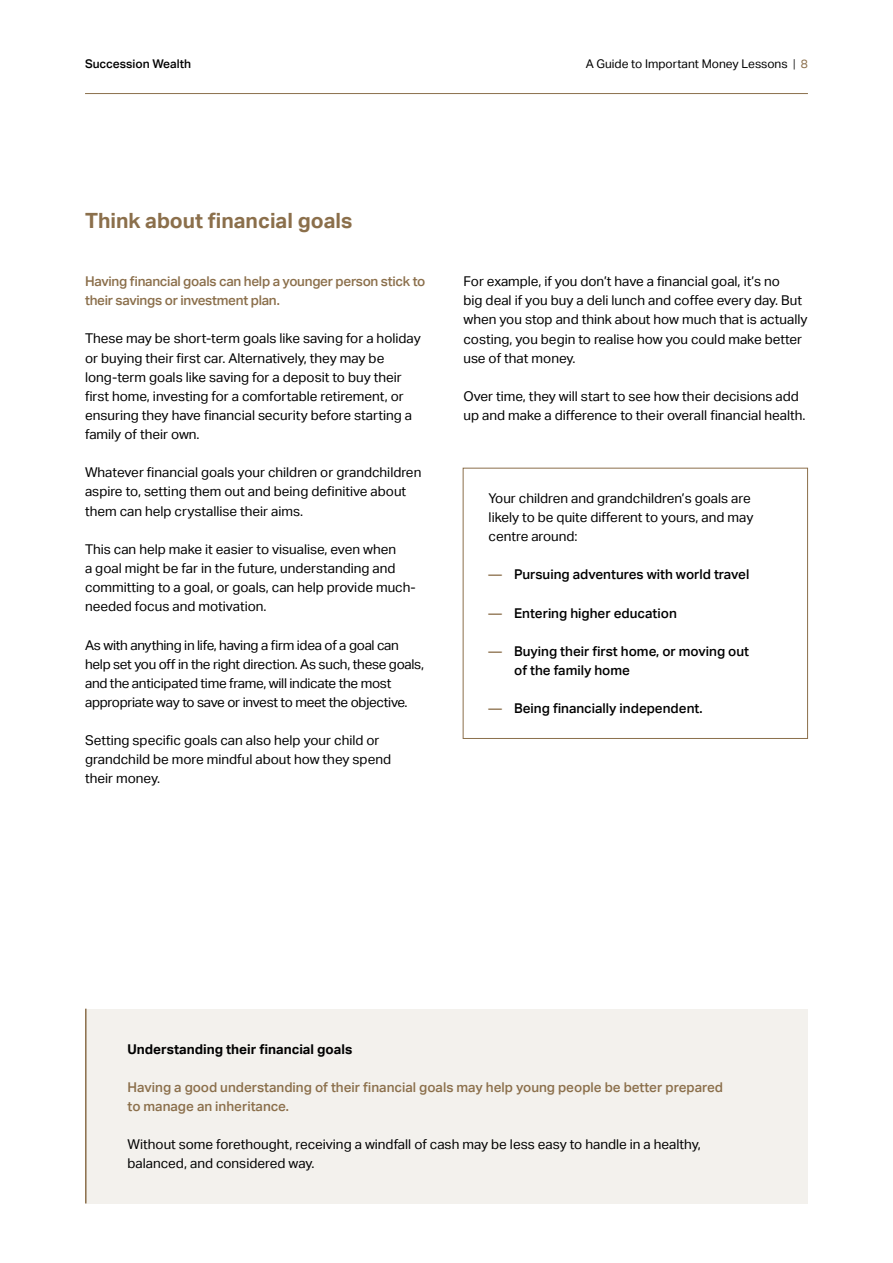
<style>
.page{position:relative;width:893px;height:1263px;background:#fff}
.page>*{position:absolute;margin:0;border:0;box-sizing:border-box;transform-origin:0 0}
.t1{font:700 21px "Aktiv Grotesk";color:#8b6f4b}
.t2{font:13.5px/19.2px "Aktiv Grotesk";color:#000}
.t3{font:13.5px/19.2px "Aktiv Grotesk";letter-spacing:-.02em;color:#000}
.t4{font:500 13.5px/19.2px "Aktiv Grotesk";letter-spacing:-.01em;color:#8b6f4b}
.t5{font:500 13.5px/19.2px "Aktiv Grotesk";color:#000}
.t6{font:700 13.5px "Aktiv Grotesk";color:#000}
.t7{font:12px "Aktiv Grotesk";color:#000}
.t8{font:500 12px "Aktiv Grotesk";color:#000}
.s1{font-weight:300}
.s2{color:#8b6f4b}
</style>
<div class="page">
<hr style="left:85px;top:93px;width:723px;height:1px;background:#8b6f4b">
<div style="left:463px;top:468px;width:345px;height:271px;border:1px solid #8b6f4b"></div>
<div style="left:85px;top:1009px;width:723px;height:194px;background:#f3f1ed"></div>
<hr style="left:85px;top:1009px;width:2px;height:194px;background:#8b6f4b">
<p class="t8" style="left:85px;top:57px;width:108px">Succession Wealth</p>
<p class="t7" style="left:586px;top:57px;width:224px">A Guide to Important Money Lessons <span class="s1">|</span> <span class="s2">8</span></p>
<h1 class="t1" style="left:85px;top:208px;width:269px">Think about financial goals</h1>
<p class="t4" style="left:85px;top:272px;width:342px">Having financial goals can help a younger person stick to their savings or investment plan.</p>
<p class="t2" style="left:85px;top:329px;width:337px">These may be short-term goals like saving for a holiday or buying their first car. Alternatively, they may be long-term goals like saving for a deposit to buy their first home, investing for a comfortable retirement, or ensuring they have financial security before starting a family of their own.</p>
<p class="t2" style="left:85px;top:463px;width:338px">Whatever financial goals your children or grandchildren aspire to, setting them out and being definitive about them can help crystallise their aims.</p>
<p class="t2" style="left:85px;top:540px;width:332px">This can help make it easier to visualise, even when<br>a goal might be far in the future, understanding and committing to a goal, or goals, can help provide much&shy;needed focus and motivation.</p>
<p class="t3" style="left:85px;top:635px;width:341px">As with anything in life, having a firm idea of a goal can help set you off in the right direction. As such, these goals, and the anticipated time frame, will indicate the most appropriate way to save or invest to meet the objective.</p>
<p class="t2" style="left:85px;top:731px;width:308px">Setting specific goals can also help your child or grandchild be more mindful about how they spend their money.</p>
<p class="t2" style="left:463px;top:272px;width:345px">For example, if you don’t have a financial goal, it’s no<br>big deal if you buy a deli lunch and coffee every day. But when you stop and think about how much that is actually costing, you begin to realise how you could make better use of that money.</p>
<p class="t2" style="left:463px;top:387px;width:343px">Over time, they will start to see how their decisions add up and make a difference to their overall financial health.</p>
<p class="t2" style="left:489px;top:489px;width:266px">Your children and grandchildren’s goals are likely to be quite different to yours, and may centre around:</p>
<p class="t5" style="left:489px;top:565px;width:262px"><span class="s2">—</span> Pursuing adventures with world travel</p>
<p class="t5" style="left:489px;top:603px;width:190px"><span class="s2">—</span> Entering higher education</p>
<p class="t5" style="left:514px;top:642px;width:236px;text-indent:-26px"><span class="s2">—</span> Buying their first home, or moving out of the family home</p>
<p class="t5" style="left:489px;top:699px;width:216px"><span class="s2">—</span> Being financially independent.</p>
<p class="t6" style="left:128px;top:1041px;width:226px">Understanding their financial goals</p>
<p class="t4" style="left:128px;top:1077px;width:597px">Having a good understanding of their financial goals may help young people be better prepared to manage an inheritance.</p>
<p class="t2" style="left:128px;top:1135px;width:575px">Without some forethought, receiving a windfall of cash may be less easy to handle in a healthy, balanced, and considered way.</p>
</div>
